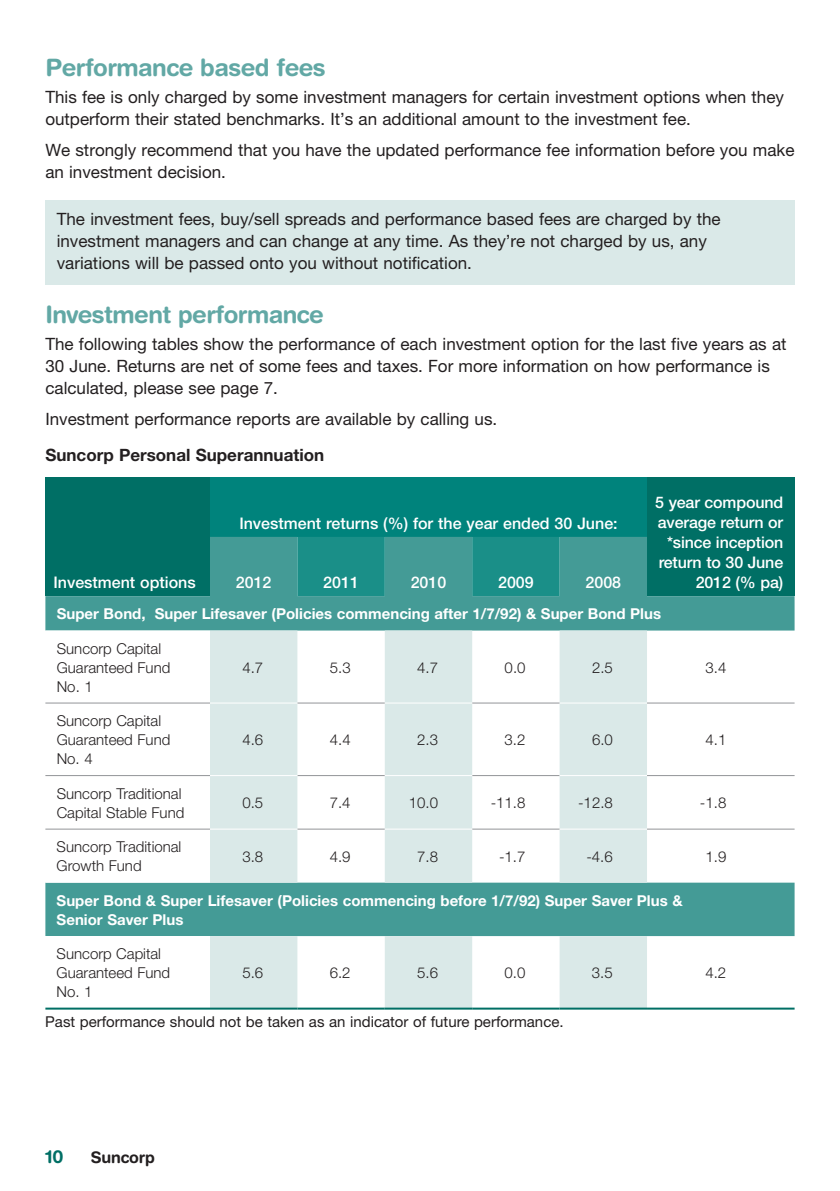
<style>
.page{position:relative;width:840px;height:1191px;background:#fff}
.page>*{position:absolute;margin:0;border:0;box-sizing:border-box;transform-origin:0 0}
.t1{font:700 24px "Helvetica Rounded";letter-spacing:-.025em;color:#62a8a5}
.t2{font:700 18px "Helvetica Rounded";color:#006f65}
.t3{font:17px/22px "Helvetica Neue";color:#231f20}
.t4{font:700 17px "Helvetica Neue";color:#231f20}
.t5{font:500 16px/20px "Helvetica Neue";color:#fff;text-align:right}
.t6{font:700 16px "Helvetica Rounded";letter-spacing:-.01em;color:#231f20}
.t7{font:300 15px/19px "Helvetica Neue";color:#231f20}
.t8{font:700 15px/19px "Helvetica Neue";color:#fff}
.t9{font:15px "Helvetica Neue";color:#231f20}
</style>
<div class="page">
<div style="left:45px;top:200px;width:749px;height:84px;background:#dae9e8"></div>
<div style="left:45px;top:477px;width:165px;height:119px;background:#006f65"></div>
<div style="left:210px;top:477px;width:436px;height:60px;background:#00837c"></div>
<div style="left:646px;top:477px;width:148px;height:119px;background:#006f65"></div>
<svg style="left:45px;top:537px;width:749px;height:399px;fill:#449b96"></svg>
<svg style="left:297px;top:537px;width:262px;height:59px;background:#28938c"></svg>
<svg style="left:45px;top:630px;width:165px;height:252px"></svg>
<svg style="left:210px;top:630px;width:436px;height:377px;fill:#dae9e8"></svg>
<hr style="left:45px;top:702px;width:165px;height:1px;background:#939598">
<hr style="left:297px;top:702px;width:87px;height:1px;background:#939598">
<hr style="left:472px;top:702px;width:87px;height:1px;background:#939598">
<hr style="left:646px;top:702px;width:148px;height:1px;background:#939598">
<hr style="left:45px;top:775px;width:165px;height:1px;background:#939598">
<hr style="left:297px;top:775px;width:87px;height:1px;background:#939598">
<hr style="left:472px;top:775px;width:87px;height:1px;background:#939598">
<hr style="left:646px;top:775px;width:148px;height:1px;background:#939598">
<hr style="left:45px;top:828px;width:165px;height:1px;background:#939598">
<hr style="left:297px;top:828px;width:87px;height:1px;background:#939598">
<hr style="left:472px;top:828px;width:87px;height:1px;background:#939598">
<hr style="left:646px;top:828px;width:148px;height:1px;background:#939598">
<hr style="left:210px;top:702px;width:87px;height:1px;background:#fff">
<hr style="left:210px;top:775px;width:87px;height:1px;background:#fff">
<hr style="left:210px;top:828px;width:87px;height:1px;background:#fff">
<hr style="left:384px;top:702px;width:88px;height:1px;background:#fff">
<hr style="left:384px;top:775px;width:88px;height:1px;background:#fff">
<hr style="left:384px;top:828px;width:88px;height:1px;background:#fff">
<hr style="left:559px;top:702px;width:87px;height:1px;background:#fff">
<hr style="left:559px;top:775px;width:87px;height:1px;background:#fff">
<hr style="left:559px;top:828px;width:87px;height:1px;background:#fff">
<hr style="left:45px;top:1007px;width:165px;height:2px;background:#006f65">
<hr style="left:210px;top:1007px;width:87px;height:2px;background:#006f65">
<hr style="left:297px;top:1007px;width:87px;height:2px;background:#006f65">
<hr style="left:384px;top:1007px;width:88px;height:2px;background:#006f65">
<hr style="left:472px;top:1007px;width:87px;height:2px;background:#006f65">
<hr style="left:559px;top:1007px;width:87px;height:2px;background:#006f65">
<hr style="left:646px;top:1007px;width:148px;height:2px;background:#006f65">
<h1 class="t1" style="left:45px;top:52px;width:282px">Performance based fees</h1>
<p class="t3" style="left:45px;top:86px;width:739px">This fee is only charged by some investment managers for certain investment options when they outperform their stated benchmarks. It’s an additional amount to the investment fee.</p>
<p class="t3" style="left:45px;top:138px;width:750px">We strongly recommend that you have the updated performance fee information before you make an investment decision.</p>
<p class="t3" style="left:57px;top:207px;width:665px">The investment fees, buy/sell spreads and performance based fees are charged by the investment managers and can change at any time. As they’re not charged by us, any variations will be passed onto you without notification.</p>
<h1 class="t1" style="left:45px;top:299px;width:280px">Investment performance</h1>
<p class="t3" style="left:45px;top:333px;width:742px">The following tables show the performance of each investment option for the last five years as at<br>30 June. Returns are net of some fees and taxes. For more information on how performance is calculated, please see page 7.</p>
<p class="t3" style="left:45px;top:407px;width:453px">Investment performance reports are available by calling us.</p>
<p class="t4" style="left:45px;top:444px;width:280px">Suncorp Personal Superannuation</p>
<p class="t5" style="left:239px;top:513px;width:379px">Investment returns (%) for the year ended 30 June:</p>
<p class="t5" style="left:654px;top:492px;width:129px">5 year compound average return or *since inception return to 30 June</p>
<p class="t5" style="left:236px;top:572px;width:37px">2012</p>
<p class="t5" style="left:323px;top:572px;width:37px">2011</p>
<p class="t5" style="left:410px;top:572px;width:37px">2010</p>
<p class="t5" style="left:498px;top:572px;width:37px">2009</p>
<p class="t5" style="left:585px;top:572px;width:37px">2008</p>
<p class="t5" style="left:695px;top:572px;width:89px">2012 (% pa)</p>
<p class="t8" style="left:57px;top:604px;width:605px">Super Bond, Super Lifesaver (Policies commencing after 1/7/92) &amp; Super Bond Plus</p>
<p class="t7" style="left:57px;top:638px;width:115px">Suncorp Capital<br>Guaranteed Fund<br>No. 1</p>
<p class="t5" style="left:53px;top:572px;width:144px">Investment options</p>
<p class="t7" style="left:242px;top:657px;width:22px">4.7</p>
<p class="t7" style="left:329px;top:657px;width:22px">5.3</p>
<p class="t7" style="left:417px;top:657px;width:22px">4.7</p>
<p class="t7" style="left:504px;top:657px;width:22px">0.0</p>
<p class="t7" style="left:591px;top:657px;width:22px">2.5</p>
<p class="t7" style="left:705px;top:657px;width:22px">3.4</p>
<p class="t7" style="left:57px;top:711px;width:115px">Suncorp Capital<br>Guaranteed Fund<br>No. 4</p>
<p class="t7" style="left:242px;top:730px;width:22px">4.6</p>
<p class="t7" style="left:329px;top:730px;width:22px">4.4</p>
<p class="t7" style="left:417px;top:730px;width:22px">2.3</p>
<p class="t7" style="left:504px;top:730px;width:22px">3.2</p>
<p class="t7" style="left:591px;top:730px;width:22px">6.0</p>
<p class="t7" style="left:705px;top:730px;width:22px">4.1</p>
<p class="t7" style="left:57px;top:783px;width:129px">Suncorp Traditional<br>Capital Stable Fund</p>
<p class="t7" style="left:242px;top:793px;width:22px">0.5</p>
<p class="t7" style="left:329px;top:793px;width:22px">7.4</p>
<p class="t7" style="left:408px;top:793px;width:31px">10.0</p>
<p class="t7" style="left:490px;top:793px;width:36px">-11.8</p>
<p class="t7" style="left:577px;top:793px;width:36px">-12.8</p>
<p class="t7" style="left:699px;top:793px;width:28px">-1.8</p>
<p class="t7" style="left:57px;top:837px;width:126px">Suncorp Traditional<br>Growth Fund</p>
<p class="t7" style="left:242px;top:846px;width:22px">3.8</p>
<p class="t7" style="left:329px;top:846px;width:22px">4.9</p>
<p class="t7" style="left:417px;top:846px;width:22px">7.8</p>
<p class="t7" style="left:498px;top:846px;width:28px">-1.7</p>
<p class="t7" style="left:586px;top:846px;width:28px">-4.6</p>
<p class="t7" style="left:705px;top:846px;width:22px">1.9</p>
<p class="t8" style="left:57px;top:890px;width:627px">Super Bond &amp; Super Lifesaver (Policies commencing before 1/7/92) Super Saver Plus &amp;<br>Senior Saver Plus</p>
<p class="t7" style="left:57px;top:944px;width:115px">Suncorp Capital<br>Guaranteed Fund<br>No. 1</p>
<p class="t7" style="left:242px;top:963px;width:22px">5.6</p>
<p class="t7" style="left:329px;top:963px;width:22px">6.2</p>
<p class="t7" style="left:417px;top:963px;width:22px">5.6</p>
<p class="t7" style="left:504px;top:963px;width:22px">0.0</p>
<p class="t7" style="left:591px;top:963px;width:22px">3.5</p>
<p class="t7" style="left:705px;top:963px;width:22px">4.2</p>
<p class="t9" style="left:45px;top:1012px;width:519px">Past performance should not be taken as an indicator of future performance.</p>
<p class="t2" style="left:45px;top:1145px;width:20px">10</p>
<p class="t6" style="left:91px;top:1147px;width:66px">Suncorp</p>
</div>
